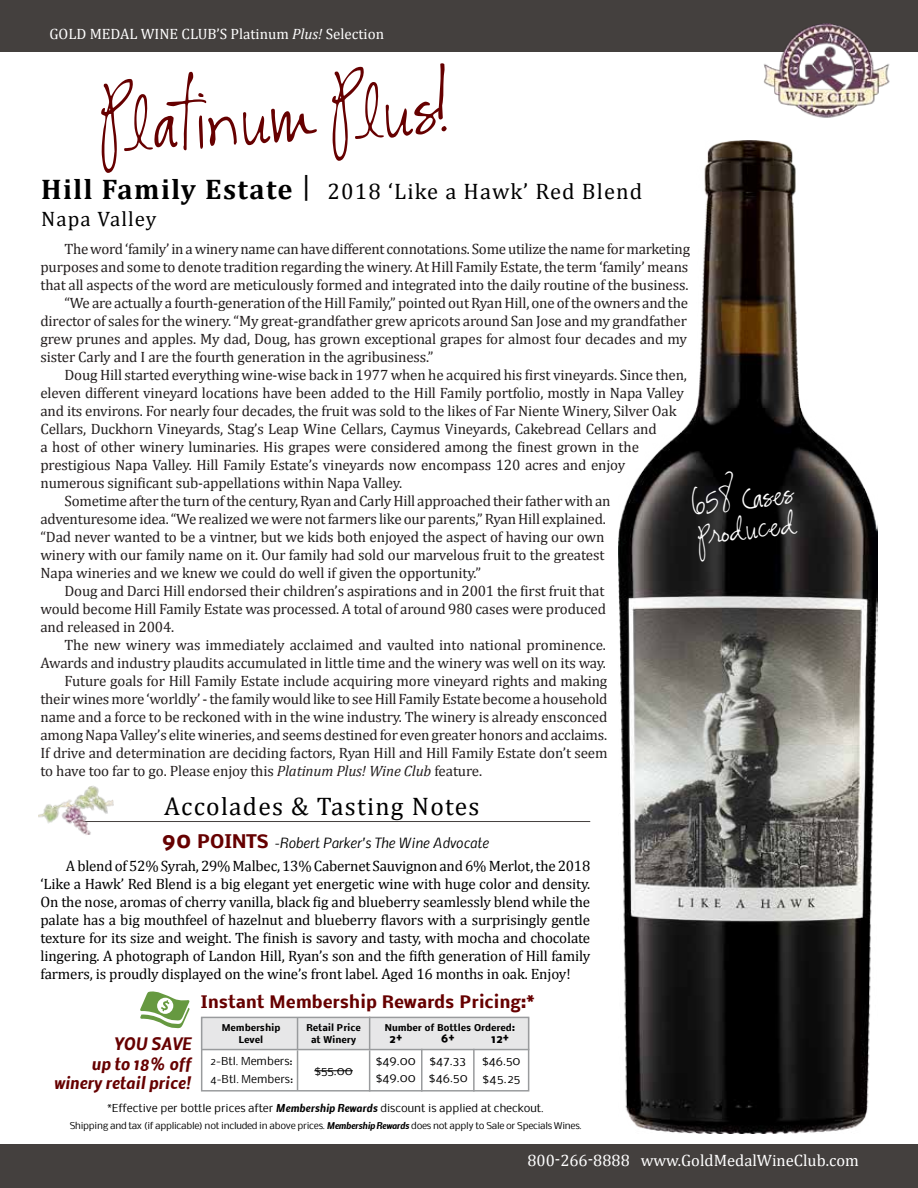
<style>
.page{position:relative;width:918px;height:1188px;background:#fff}
.page>*{position:absolute;margin:0;border:0;box-sizing:border-box;transform-origin:0 0}
.t1{font:75px "CK Alis Hand";color:#600}
.t2{font:30px/30px "CK Alis Hand";color:#fff}
.t3{font:25.5px "Cambria";letter-spacing:.05em;color:#000}
.t4{font:22.5px "Cambria";letter-spacing:.05em;color:#000}
.t5{font:21px "Cambria";letter-spacing:.05em;color:#000}
.t6{font:16.5px "Cambria";color:#fff}
.t7{font:italic 700 16.5px/19.5px "Nobile";color:#600;text-align:right}
.t8{font:700 16.5px "Nobile";color:#600}
.t9{font:15px "Cambria";letter-spacing:-.01em;color:#241f1f}
.t10{font:15px/18px "Cambria";letter-spacing:-.01em;color:#000;text-align:justify}
.t11{font:15px "Cambria";color:#fff}
.t12{font:italic 13.5px "Nobile";color:#000}
.t13{font:12px/17.9px "Nobile";color:#000}
.t14{font:700 12px "Nobile";color:#000}
.t15{font:10.5px "Nobile";color:#000}
.t16{font:9px "Nobile";letter-spacing:-.03em;color:#000}
.t17{font:700 9px/12px "Nobile";color:#000;text-align:center}
.s1{font-style:italic}
.s2{font-weight:700;font-size:28.5px}
.s3{font-weight:700;font-style:normal;font-size:22.5px;color:#600}
.s4{font-weight:700;font-style:normal;font-size:18px;color:#600}
.s5{font-weight:700;font-style:italic}
</style>
<div class="page">
<div style="left:0;top:1144px;width:918px;height:44px;background:#44403e"></div>
<div style="left:0;top:0;width:918px;height:52px;background:#44403e"></div>
<hr style="left:82px;top:821px;width:508px;height:1px;background:#44403e">
<div style="left:201px;top:1018px;width:328px;height:31px;background:#e7e7e8;border:1px solid #e7e7e8"></div>
<hr style="left:421px;top:1049px;width:2px;height:43px;background:#999b9d">
<hr style="left:473px;top:1049px;width:2px;height:43px;background:#999b9d">
<hr style="left:369px;top:1017px;width:1px;height:33px;background:#999b9d">
<hr style="left:202px;top:1049px;width:327px;height:1px;background:#999b9d">
<hr style="left:369px;top:1050px;width:1px;height:42px;background:#999b9d">
<hr style="left:297px;top:1018px;width:1px;height:32px;background:#999b9d">
<hr style="left:297px;top:1050px;width:1px;height:40px;background:#999b9d">
<div style="left:201px;top:1017px;width:328px;height:75px;border:2px solid #999b9d"></div>
<svg style="left:140px;top:991px;width:50px;height:37px"></svg>
<hr style="left:314px;top:1071px;width:39px;height:1px;background:#000">
<img style="left:38px;top:785px;width:76px;height:50px">
<img style="left:746px;top:23px;width:163px;height:95px">
<img style="left:618px;top:140px;width:259px;height:993px">
<p class="t11" style="left:49px;top:25px;width:336px">GOLD MEDAL WINE CLUB’S Platinum <span class="s1">Plus!</span> Selection</p>
<h1 class="t1" style="left:97px;top:81px;width:360px;rotate:-3deg">Platinum Plus!</h1>
<h3 class="t4" style="left:41px;top:179px;width:603px"><span class="s2">Hill Family Estate</span> <sup>|</sup> 2018 ‘Like a Hawk’ Red Blend</h3>
<h3 class="t5" style="left:41px;top:207px;width:117px">Napa Valley</h3>
<p class="t9" style="left:64px;top:240px;width:627px">The word ‘family’ in a winery name can have different connotations. Some utilize the name for marketing</p>
<p class="t9" style="left:40px;top:258px;width:649px">purposes and some to denote tradition regarding the winery. At Hill Family Estate, the term ‘family’ means</p>
<p class="t9" style="left:40px;top:276px;width:650px">that all aspects of the word are meticulously formed and integrated into the daily routine of the business.</p>
<p class="t9" style="left:64px;top:294px;width:625px">“We are actually a fourth-generation of the Hill Family,” pointed out Ryan Hill, one of the owners and the</p>
<p class="t9" style="left:40px;top:312px;width:648px">director of sales for the winery. “My great-grandfather grew apricots around San Jose and my grandfather</p>
<p class="t9" style="left:40px;top:330px;width:648px">grew prunes and apples. My dad, Doug, has grown exceptional grapes for almost four decades and my</p>
<p class="t9" style="left:40px;top:348px;width:395px">sister Carly and I are the fourth generation in the agribusiness.”</p>
<p class="t9" style="left:64px;top:366px;width:624px">Doug Hill started everything wine-wise back in 1977 when he acquired his first vineyards. Since then,</p>
<p class="t9" style="left:40px;top:384px;width:645px">eleven different vineyard locations have been added to the Hill Family portfolio, mostly in Napa Valley</p>
<p class="t9" style="left:40px;top:402px;width:638px">and its environs. For nearly four decades, the fruit was sold to the likes of Far Niente Winery, Silver Oak</p>
<p class="t9" style="left:40px;top:420px;width:618px">Cellars, Duckhorn Vineyards, Stag’s Leap Wine Cellars, Caymus Vineyards, Cakebread Cellars and</p>
<p class="t9" style="left:40px;top:438px;width:600px">a host of other winery luminaries. His grapes were considered among the finest grown in the</p>
<p class="t9" style="left:40px;top:456px;width:586px">prestigious Napa Valley. Hill Family Estate’s vineyards now encompass 120 acres and enjoy</p>
<p class="t9" style="left:40px;top:474px;width:363px">numerous significant sub-appellations within Napa Valley.</p>
<p class="t9" style="left:64px;top:492px;width:548px">Sometime after the turn of the century, Ryan and Carly Hill approached their father with an</p>
<p class="t9" style="left:40px;top:510px;width:567px">adventuresome idea. “We realized we were not farmers like our parents,” Ryan Hill explained.</p>
<p class="t9" style="left:40px;top:528px;width:565px">“Dad never wanted to be a vintner, but we kids both enjoyed the aspect of having our own</p>
<p class="t9" style="left:40px;top:546px;width:565px">winery with our family name on it. Our family had sold our marvelous fruit to the greatest</p>
<p class="t9" style="left:40px;top:564px;width:442px">Napa wineries and we knew we could do well if given the opportunity.”</p>
<p class="t9" style="left:64px;top:582px;width:542px">Doug and Darci Hill endorsed their children’s aspirations and in 2001 the first fruit that</p>
<p class="t9" style="left:40px;top:600px;width:567px">would become Hill Family Estate was processed. A total of around 980 cases were produced</p>
<p class="t9" style="left:40px;top:618px;width:135px">and released in 2004.</p>
<p class="t9" style="left:64px;top:636px;width:543px">The new winery was immediately acclaimed and vaulted into national prominence.</p>
<p class="t9" style="left:40px;top:654px;width:567px">Awards and industry plaudits accumulated in little time and the winery was well on its way.</p>
<p class="t9" style="left:64px;top:672px;width:544px">Future goals for Hill Family Estate include acquiring more vineyard rights and making</p>
<p class="t9" style="left:40px;top:690px;width:569px">their wines more ‘worldly’ - the family would like to see Hill Family Estate become a household</p>
<p class="t9" style="left:40px;top:708px;width:569px">name and a force to be reckoned with in the wine industry. The winery is already ensconced</p>
<p class="t9" style="left:40px;top:726px;width:568px">among Napa Valley’s elite wineries, and seems destined for even greater honors and acclaims.</p>
<p class="t9" style="left:40px;top:744px;width:569px">If drive and determination are deciding factors, Ryan Hill and Hill Family Estate don’t seem</p>
<p class="t9" style="left:40px;top:762px;width:443px">to have too far to go. Please enjoy this <span class="s1">Platinum Plus! Wine Club</span> feature.</p>
<h2 class="t2" style="left:691px;top:490px;width:103px;rotate:-7deg">658 Cases<br>Produced</h2>
<h3 class="t3" style="left:164px;top:791px;width:317px">Accolades &amp; Tasting Notes</h3>
<p class="t12" style="left:162px;top:833px;width:329px"><span class="s3">90</span> <span class="s4">POINTS</span> -Robert Parker’s The Wine Advocate</p>
<p class="t10" style="left:40px;top:857px;width:551px;text-indent:25px">A blend of 52% Syrah, 29% Malbec, 13% Cabernet Sauvignon and 6% Merlot, the 2018 ‘Like a Hawk’ Red Blend is a big elegant yet energetic wine with huge color and density.<br>On the nose, aromas of cherry vanilla, black fig and blueberry seamlessly blend while the palate has a big mouthfeel of hazelnut and blueberry flavors with a surprisingly gentle texture for its size and weight. The finish is savory and tasty, with mocha and chocolate lingering. A photograph of Landon Hill, Ryan’s son and the fifth generation of Hill family farmers, is proudly displayed on the wine’s front label. Aged 16 months in oak. Enjoy!</p>
<p class="t7" style="left:54px;top:1034px;width:138px">YOU SAVE<br>up to 18% off winery retail price!</p>
<p class="t8" style="left:201px;top:989px;width:335px">Instant Membership Rewards Pricing:*</p>
<p class="t17" style="left:222px;top:1021px;width:60px">Membership</p>
<p class="t17" style="left:385px;top:1021px;width:132px">Number of Bottles Ordered:</p>
<p class="t17" style="left:239px;top:1033px;width:26px">Level</p>
<p class="t13" style="left:314px;top:1061px;width:40px">$55.00</p>
<p class="t17" style="left:306px;top:1021px;width:56px">Retail Price at Winery</p>
<p class="t14" style="left:389px;top:1028px;width:15px">2+</p>
<p class="t14" style="left:441px;top:1027px;width:15px">6+</p>
<p class="t14" style="left:491px;top:1029px;width:20px">12+</p>
<p class="t13" style="left:376px;top:1051px;width:41px">$49.00 $49.00</p>
<p class="t13" style="left:429px;top:1051px;width:40px">$47.33 $46.50</p>
<p class="t13" style="left:482px;top:1051px;width:40px">$46.50 $45.25</p>
<p class="t15" style="left:211px;top:1053px;width:84px">2-Btl. Members:</p>
<p class="t15" style="left:211px;top:1071px;width:84px">4-Btl. Members:</p>
<p class="t15" style="left:108px;top:1100px;width:438px">*Effective per bottle prices after <span class="s5">Membership Rewards</span> discount is applied at checkout.</p>
<p class="t16" style="left:70px;top:1118px;width:513px">Shipping and tax (if applicable) not included in above prices. <span class="s5">Membership Rewards</span> does not apply to Sale or Specials Wines.</p>
<p class="t6" style="left:527px;top:1150px;width:333px">800-266-8888 www.GoldMedalWineClub.com</p>
</div>
